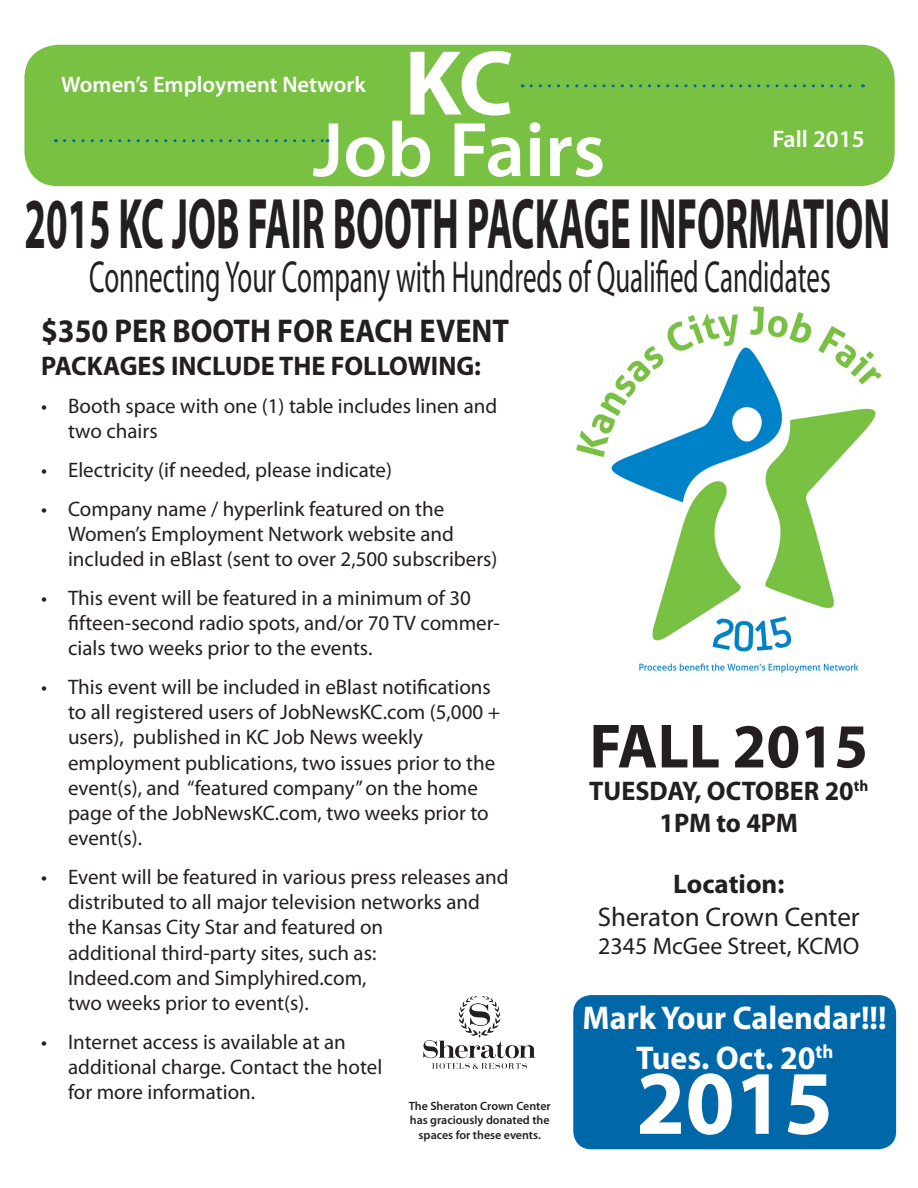
<style>
.page{position:relative;width:918px;height:1188px;background:#fff}
.page>*{position:absolute;margin:0;border:0;box-sizing:border-box;transform-origin:0 0}
.t1{font:700 93px "Myriad Pro";color:#fff}
.t2{font:700 91.5px "Myriad Pro";color:#fff}
.t3{font:600 78px "Myriad Pro";color:#fff}
.t4{font:700 72px "Myriad Pro";color:#231f20;scale:.54 1}
.t5{font:700 63px "Myriad Pro";color:#231f20}
.t6{font:45px "Myriad Pro";color:#231f20;scale:.6 1}
.t7{font:700 33px "Myriad Pro";color:#fff}
.t8{font:700 33px "Myriad Pro";color:#231f20;scale:.92 1}
.t9{font:700 27px "Myriad Pro";color:#231f20}
.t10{font:27px "Myriad Pro";letter-spacing:-.005em;color:#231f20}
.t11{font:24px "Myriad Pro";color:#231f20}
.t12{font:600 24px "Myriad Pro";color:#fff}
.t13{font:600 22.5px "Myriad Pro";color:#fff}
.t14{font:21px/25.2px "Myriad Pro";color:#231f20}
.t15{font:600 12px/14.4px "Myriad Pro";color:#231f20;text-align:center}
</style>
<div class="page">
<div style="left:24px;top:45px;width:871px;height:141px;background:#79c142;border-radius:34px"></div>
<svg style="left:65px;top:139px;width:263px;height:3px"></svg>
<svg style="left:531px;top:84px;width:332px;height:3px"></svg>
<img style="left:423px;top:996px;width:113px;height:73px">
<div style="left:573px;top:995px;width:323px;height:154px;background:#0068a9;border-radius:18px"></div>
<img style="left:576px;top:306px;width:306px;height:367px">
<p class="t1" style="left:404px;top:23px;width:111px">KC</p>
<p class="t3" style="left:313px;top:100px;width:294px">Job Fairs</p>
<p class="t12" style="left:772px;top:124px;width:94px">Fall 2015</p>
<p class="t13" style="left:61px;top:70px;width:306px">Women’s Employment Network</p>
<p class="t4" style="left:24px;top:176px;width:1605px">2015 KC JOB FAIR BOOTH PACKAGE INFORMATION</p>
<p class="t6" style="left:89px;top:250px;width:1238px">Connecting Your Company with Hundreds of Qualified Candidates</p>
<p class="t8" style="left:41px;top:310px;width:510px">$350 PER BOOTH FOR EACH EVENT</p>
<p class="t9" style="left:41px;top:348px;width:442px">PACKAGES INCLUDE THE FOLLOWING:</p>
<p class="t14" style="left:68px;top:393px;width:431px;text-indent:-27px">• Booth space with one (1) table includes linen and two chairs</p>
<p class="t14" style="left:41px;top:457px;width:352px">• Electricity (if needed, please indicate)</p>
<p class="t14" style="left:68px;top:496px;width:431px;text-indent:-27px">• Company name / hyperlink featured on the<br>Women’s Employment Network website and included in eBlast (sent to over 2,500 subscribers)</p>
<p class="t14" style="left:68px;top:585px;width:433px;text-indent:-27px">• This event will be featured in a minimum of 30 fifteen-second radio spots, and/or 70 TV commer&shy;cials two weeks prior to the events.</p>
<p class="t14" style="left:68px;top:674px;width:434px;text-indent:-27px">• This event will be included in eBlast notifications to all registered users of JobNewsKC.com (5,000 + users), published in KC Job News weekly employment publications, two issues prior to the event(s), and “featured company” on the home page of the JobNewsKC.com, two weeks prior to event(s).</p>
<p class="t14" style="left:68px;top:864px;width:442px;text-indent:-27px">• Event will be featured in various press releases and distributed to all major television networks and the Kansas City Star and featured on<br>additional third-party sites, such as:<br>Indeed.com and Simplyhired.com,<br>two weeks prior to event(s).</p>
<p class="t14" style="left:68px;top:1029px;width:316px;text-indent:-27px">• Internet access is available at an additional charge. Contact the hotel for more information.</p>
<p class="t15" style="left:409px;top:1098px;width:144px">The Sheraton Crown Center has graciously donated the spaces for these events.</p>
<p class="t5" style="left:589px;top:705px;width:280px">FALL 2015</p>
<p class="t9" style="left:589px;top:774px;width:280px">TUESDAY, OCTOBER 20<sup>th</sup></p>
<p class="t9" style="left:660px;top:805px;width:140px">1PM to 4PM</p>
<p class="t9" style="left:673px;top:866px;width:113px">Location:</p>
<p class="t10" style="left:598px;top:900px;width:263px">Sheraton Crown Center</p>
<p class="t11" style="left:598px;top:932px;width:262px">2345 McGee Street, KCMO</p>
<p class="t7" style="left:583px;top:996px;width:306px">Mark Your Calendar!!!</p>
<p class="t7" style="left:636px;top:1037px;width:199px">Tues. Oct. 20<sup>th</sup></p>
<p class="t2" style="left:636px;top:1043px;width:199px">2015</p>
</div>
